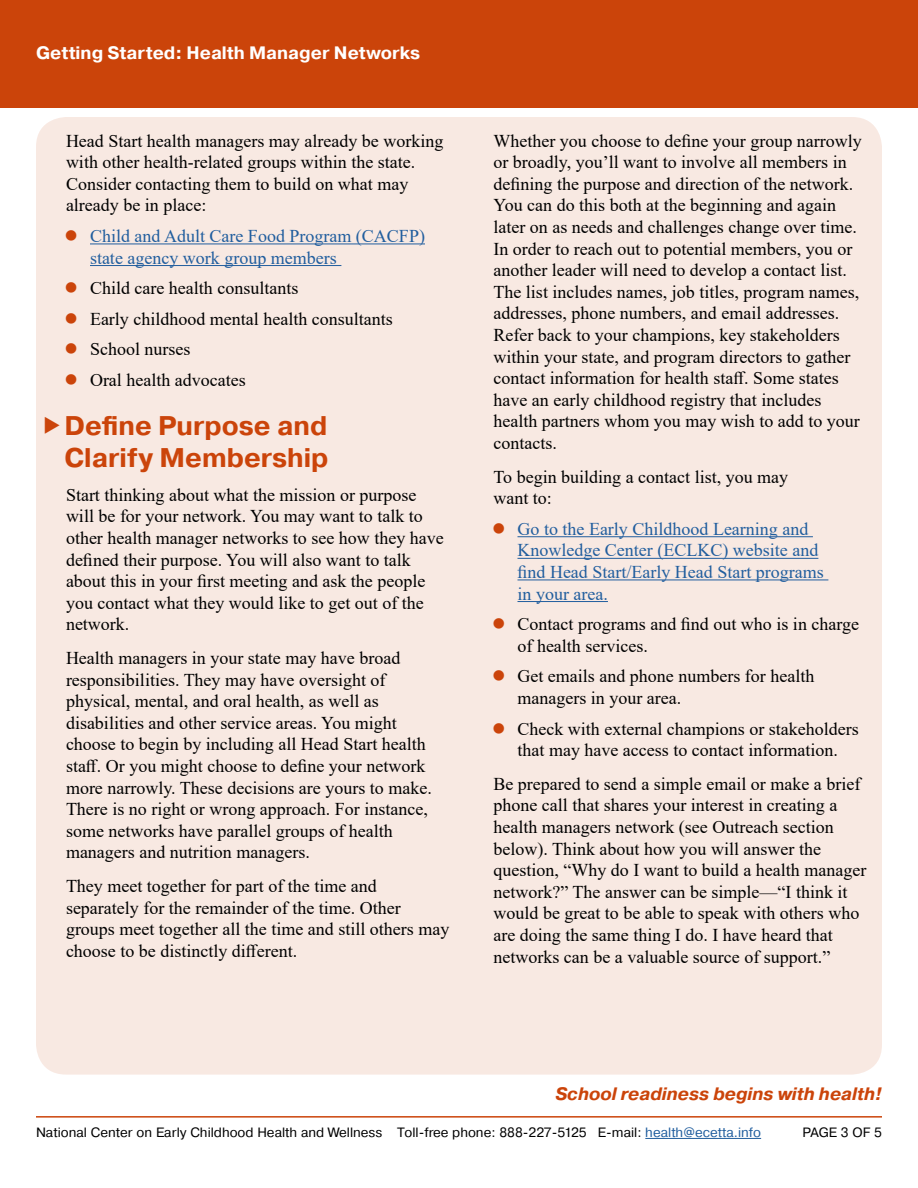
<style>
.page{position:relative;width:918px;height:1188px;background:#fff}
.page>*{position:absolute;margin:0;border:0;box-sizing:border-box;transform-origin:0 0}
.t1{font:700 27px/32.4px "Pragmatica";color:#cb440a}
.P_-_Basic_Text_Extra{font:18px/21.6px "Times New Roman";color:#000}
.P_-_Basic_Text_inden{font:18px/21.6px "Times New Roman";color:#000}
.t2{font:18px/21.6px "Times New Roman";color:#215e9e}
.t3{font:700 18px "Pragmatica";color:#fff}
.t4{font:italic 700 18px "Pragmatica";color:#cb440a}
.t5{font:13.5px "Pragmatica";color:#000}
.s1{color:#215e9e}
</style>
<div class="page">
<div style="left:0;top:0;width:918px;height:108px;background:#cb440a"></div>
<hr style="left:36px;top:1116px;width:846px;height:2px;background:#cb440a">
<hr style="left:645px;top:1138px;width:116px;height:1px;background:#215e9e">
<div style="left:36px;top:117px;width:846px;height:958px;background:#f8e9e2;border-radius:30px"></div>
<hr style="left:90px;top:244px;width:335px;height:1px;background:#215e9e">
<hr style="left:90px;top:265px;width:251px;height:1px;background:#215e9e">
<hr style="left:518px;top:536px;width:295px;height:1px;background:#215e9e">
<hr style="left:518px;top:558px;width:300px;height:1px;background:#215e9e">
<hr style="left:518px;top:580px;width:310px;height:1px;background:#215e9e">
<hr style="left:518px;top:601px;width:90px;height:1px;background:#215e9e">
<p class="t3" style="left:36px;top:41px;width:386px">Getting Started: Health Manager Networks</p>
<p class="P_-_Basic_Text_inden" style="left:66px;top:129px;width:379px">Head Start health managers may already be working with other health-related groups within the state.<br>Consider contacting them to build on what may already be in place:</p>
<p class="t2" style="left:90px;top:225px;width:337px">Child and Adult Care Food Program (CACFP) state agency work group members</p>
<p class="P_-_Basic_Text_inden" style="left:90px;top:277px;width:210px">Child care health consultants</p>
<p class="P_-_Basic_Text_inden" style="left:90px;top:307px;width:304px">Early childhood mental health consultants</p>
<p class="P_-_Basic_Text_inden" style="left:90px;top:338px;width:102px">School nurses</p>
<p class="P_-_Basic_Text_inden" style="left:90px;top:369px;width:157px">Oral health advocates</p>
<p class="t1" style="left:64px;top:410px;width:265px">Define Purpose and<br>Clarify Membership</p>
<p class="P_-_Basic_Text_Extra" style="left:66px;top:483px;width:379px">Start thinking about what the mission or purpose will be for your network. You may want to talk to other health manager networks to see how they have defined their purpose. You will also want to talk about this in your first meeting and ask the people you contact what they would like to get out of the network.</p>
<p class="P_-_Basic_Text_Extra" style="left:66px;top:647px;width:367px">Health managers in your state may have broad responsibilities. They may have oversight of physical, mental, and oral health, as well as disabilities and other service areas. You might choose to begin by including all Head Start health staff. Or you might choose to define your network more narrowly. These decisions are yours to make.<br>There is no right or wrong approach. For instance, some networks have parallel groups of health managers and nutrition managers.</p>
<p class="P_-_Basic_Text_Extra" style="left:66px;top:875px;width:385px">They meet together for part of the time and separately for the remainder of the time. Other groups meet together all the time and still others may choose to be distinctly different.</p>
<p class="P_-_Basic_Text_inden" style="left:494px;top:129px;width:370px">Whether you choose to define your group narrowly or broadly, you’ll want to involve all members in defining the purpose and direction of the network.<br>You can do this both at the beginning and again later on as needs and challenges change over time.<br>In order to reach out to potential members, you or another leader will need to develop a contact list.<br>The list includes names, job titles, program names, addresses, phone numbers, and email addresses.<br>Refer back to your champions, key stakeholders within your state, and program directors to gather contact information for health staff. Some states have an early childhood registry that includes health partners whom you may wish to add to your contacts.</p>
<p class="P_-_Basic_Text_Extra" style="left:494px;top:465px;width:296px">To begin building a contact list, you may want to:</p>
<p class="t2" style="left:518px;top:517px;width:308px">Go to the Early Childhood Learning and<br>Knowledge Center (ECLKC) website and find Head Start/Early Head Start programs in your area.</p>
<p class="P_-_Basic_Text_inden" style="left:518px;top:613px;width:343px">Contact programs and find out who is in charge of health services.</p>
<p class="P_-_Basic_Text_inden" style="left:518px;top:665px;width:298px">Get emails and phone numbers for health managers in your area.</p>
<p class="P_-_Basic_Text_inden" style="left:518px;top:717px;width:343px">Check with external champions or stakeholders that may have access to contact information.</p>
<p class="P_-_Basic_Text_Extra" style="left:494px;top:772px;width:374px">Be prepared to send a simple email or make a brief phone call that shares your interest in creating a health managers network (see Outreach section below). Think about how you will answer the question, “Why do I want to build a health manager network?” The answer can be simple—“I think it would be great to be able to speak with others who are doing the same thing I do. I have heard that networks can be a valuable source of support.”</p>
<p class="t4" style="left:555px;top:1082px;width:328px">School readiness begins with health!</p>
<p class="t5" style="left:36px;top:1124px;width:727px">National Center on Early Childhood Health and Wellness Toll-free phone: 888-227-5125 E-mail: <span class="s1">health@ecetta.info</span></p>
<p class="t5" style="left:803px;top:1124px;width:81px">PAGE 3 OF 5</p>
</div>
